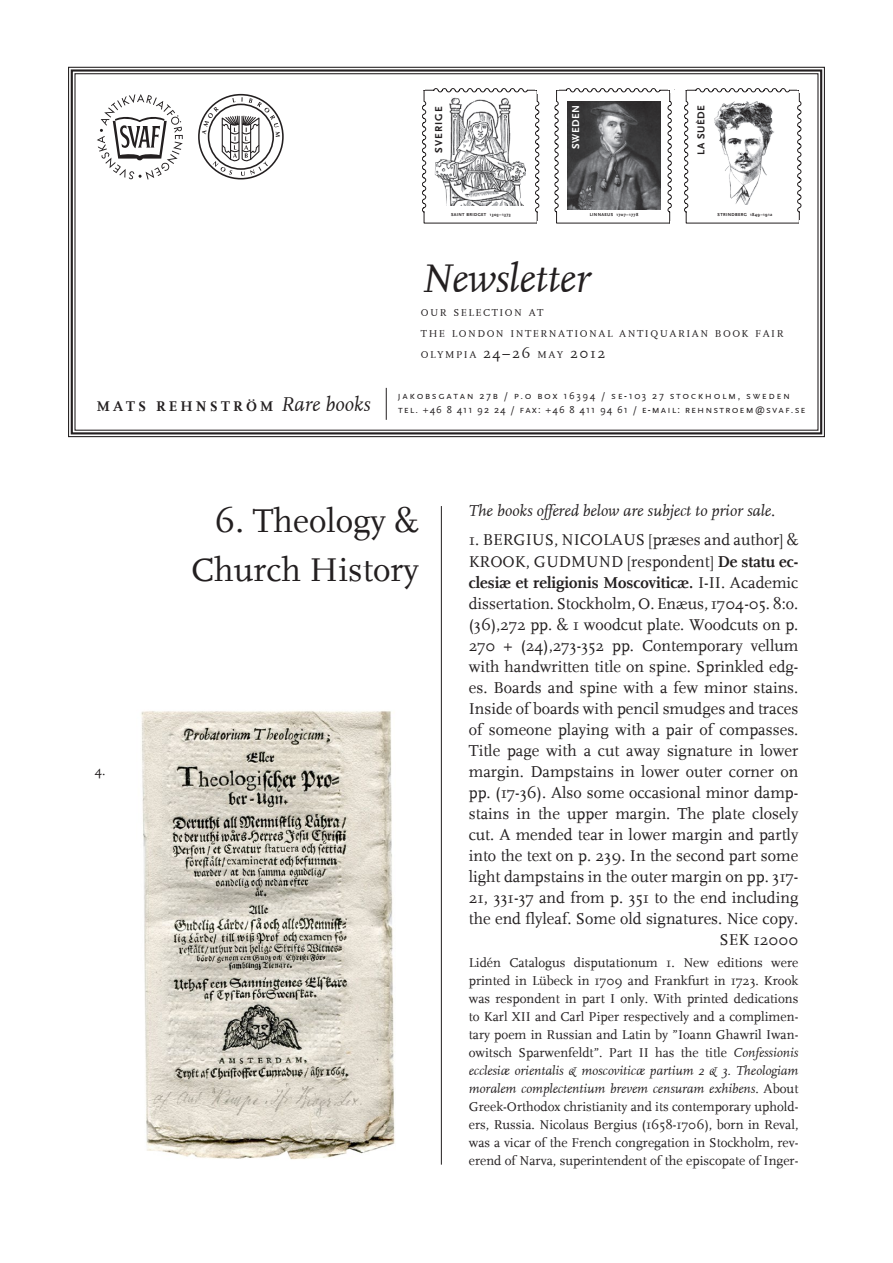
<style>
.page{position:relative;width:893px;height:1263px;background:#fff}
.page>*{position:absolute;margin:0;border:0;box-sizing:border-box;transform-origin:0 0}
.t1{font:italic 42px "FF Scala";color:#231f20}
.t2{font:34.5px "FF Scala";color:#231f20}
.kat_text_roman{font:16.5px/21px "FF Scala";color:#231f20;text-align:right}
.priser{font:italic 16.5px "FF Scala";color:#231f20}
.t3{font:700 14.7px "FF Scala";letter-spacing:.215em;color:#231f20}
.kat_text_kommentar{font:13.5px/18px "FF Scala";color:#231f20;text-align:justify}
.kat_text_roman-2{font:13.5px "FF Scala";color:#231f20}
.t4{font:10.5px "FF Scala Caps";letter-spacing:.145em;color:#231f20}
.t5{font:10.5px "Scala Sans Caps";letter-spacing:.1em;color:#231f20}
.t6{font:10.5px "Scala Sans Caps";letter-spacing:.15em;color:#231f20}
.t7{font:700 10.5px "Scala Sans";letter-spacing:.1em;color:#231f20}
.t8{font:700 10.5px "Scala Sans";letter-spacing:.05em;color:#fff}
.t9{font:700 4.5px "Scala Sans";letter-spacing:.075em;color:#231f20}
.s1{font-size:15px}
.s2{font-family:"Scala Sans"}
.s3{font-weight:400;font-style:italic;font-size:21px}
.s4{font-style:normal}
.s5{font-weight:700}
.s6{font-style:italic}
</style>
<div class="page">
<hr style="left:441px;top:506px;width:1px;height:659px;background:#231f20">
<img style="left:141px;top:711px;width:254px;height:449px">
<svg style="left:68px;top:66px;width:757px;height:372px"></svg>
<div style="left:71px;top:69px;width:751px;height:365px;border:2px solid #231f20"></div>
<hr style="left:386px;top:388px;width:1px;height:32px;background:#231f20">
<svg style="left:684px;top:86px;width:121px;height:139px"></svg>
<div style="left:692px;top:95px;width:99px;height:6px;background:#fff"></div>
<svg style="left:422px;top:85px;width:122px;height:140px"></svg>
<div style="left:500px;top:94px;width:30px;height:6px;background:#fff"></div>
<svg style="left:198px;top:94px;width:86px;height:85px"></svg>
<svg style="left:97px;top:94px;width:86px;height:85px"></svg>
<img style="left:434px;top:96px;width:92px;height:109px">
<div style="left:433px;top:96px;width:13px;height:8px;background:#fff"></div>
<svg style="left:555px;top:86px;width:121px;height:141px"></svg>
<p class="t7" style="left:433px;top:153px;width:48px;rotate:-90deg">SVERIGE</p>
<p class="t8" style="left:570px;top:149px;width:46px;rotate:-90deg">SWEDEN</p>
<p class="t7" style="left:695px;top:155px;width:51px;rotate:-90deg">LA SUÈDE</p>
<p class="t9" style="left:451px;top:212px;width:61px">SAINT BRIDGET 1303–1373</p>
<p class="t9" style="left:590px;top:212px;width:50px">LINNAEUS 1707–1778</p>
<p class="t9" style="left:718px;top:212px;width:56px">STRINDBERG 1849–1912</p>
<p class="t1" style="left:421px;top:256px;width:171px">Newsletter</p>
<p class="t4" style="left:421px;top:307px;width:124px">OUR SELECTION AT</p>
<p class="t4" style="left:421px;top:328px;width:364px">THE LONDON INTERNATIONAL ANTIQUARIAN BOOK FAIR</p>
<p class="t4" style="left:421px;top:349px;width:186px">OLYMPIA <span class="s1">24</span><span class="s1">–</span><span class="s1">26</span> MAY <span class="s1">2012</span></p>
<p class="t6" style="left:398px;top:390px;width:394px">jakobsgatan <span class="s2">27</span>b <span class="s2">/</span> p.o box <span class="s2">16394</span> / se-<span class="s2">103 27</span> stockholm, sweden</p>
<p class="t3" style="left:97px;top:398px;width:275px">MATS REHNSTRÖM <span class="s3">Rare books</span></p>
<p class="t5" style="left:398px;top:404px;width:409px">tel. +<span class="s2">46 8 411 92 24</span> / fax: <span class="s2">+46 8 411 94 61</span> / e-mail: rehnstroem<span class="s2">@</span>svaf.se</p>
<p class="kat_text_roman-2" style="left:95px;top:763px;width:12px">4.</p>
<p class="t2" style="left:215px;top:501px;width:206px">6. Theology &amp;</p>
<p class="t2" style="left:191px;top:551px;width:229px">Church History</p>
<p class="priser" style="left:468px;top:502px;width:309px">The books offered below are subject to prior sale<span class="s4">.</span></p>
<p class="kat_text_roman" style="left:469px;top:530px;width:331px">1. BERGIUS, NICOLAUS [præses and author] &amp; KROOK, GUDMUND [respondent] <span class="s5">De statu ec&shy;clesiæ et religionis Moscoviticæ.</span> I-II. Academic dissertation. Stockholm, O. Enæus, 1704-05. 8:o. (36),272 pp. &amp; 1 woodcut plate. Woodcuts on p.<br>270 + (24),273-352 pp. Contemporary vellum with handwritten title on spine. Sprinkled edg&shy;es. Boards and spine with a few minor stains.<br>Inside of boards with pencil smudges and traces of someone playing with a pair of compasses.<br>Title page with a cut away signature in lower margin. Dampstains in lower outer corner on pp. (17-36). Also some occasional minor damp&shy;stains in the upper margin. The plate closely cut. A mended tear in lower margin and partly into the text on p. 239. In the second part some light dampstains in the outer margin on pp. 317- 21, 331-37 and from p. 351 to the end including the end flyleaf. Some old signatures. Nice copy.<br>SEK 12000</p>
<p class="kat_text_kommentar" style="left:469px;top:954px;width:331px">Lidén Catalogus disputationum 1. New editions were printed in Lübeck in 1709 and Frankfurt in 1723. Krook was respondent in part I only. With printed dedications to Karl XII and Carl Piper respectively and a complimen&shy;tary poem in Russian and Latin by ”Ioann Ghawril Iwan&shy;owitsch Sparwenfeldt”. Part II has the title <span class="s6">Confessionis ecclesiæ orientalis &amp; moscoviticæ partium 2 &amp; 3. Theologiam moralem complectentium brevem censuram exhibens</span>. About Greek-Orthodox christianity and its contemporary uphold&shy;ers, Russia. Nicolaus Bergius (1658-1706), born in Reval, was a vicar of the French congregation in Stockholm, rev&shy;erend of Narva, superintendent of the episcopate of Inger-</p>
</div>
